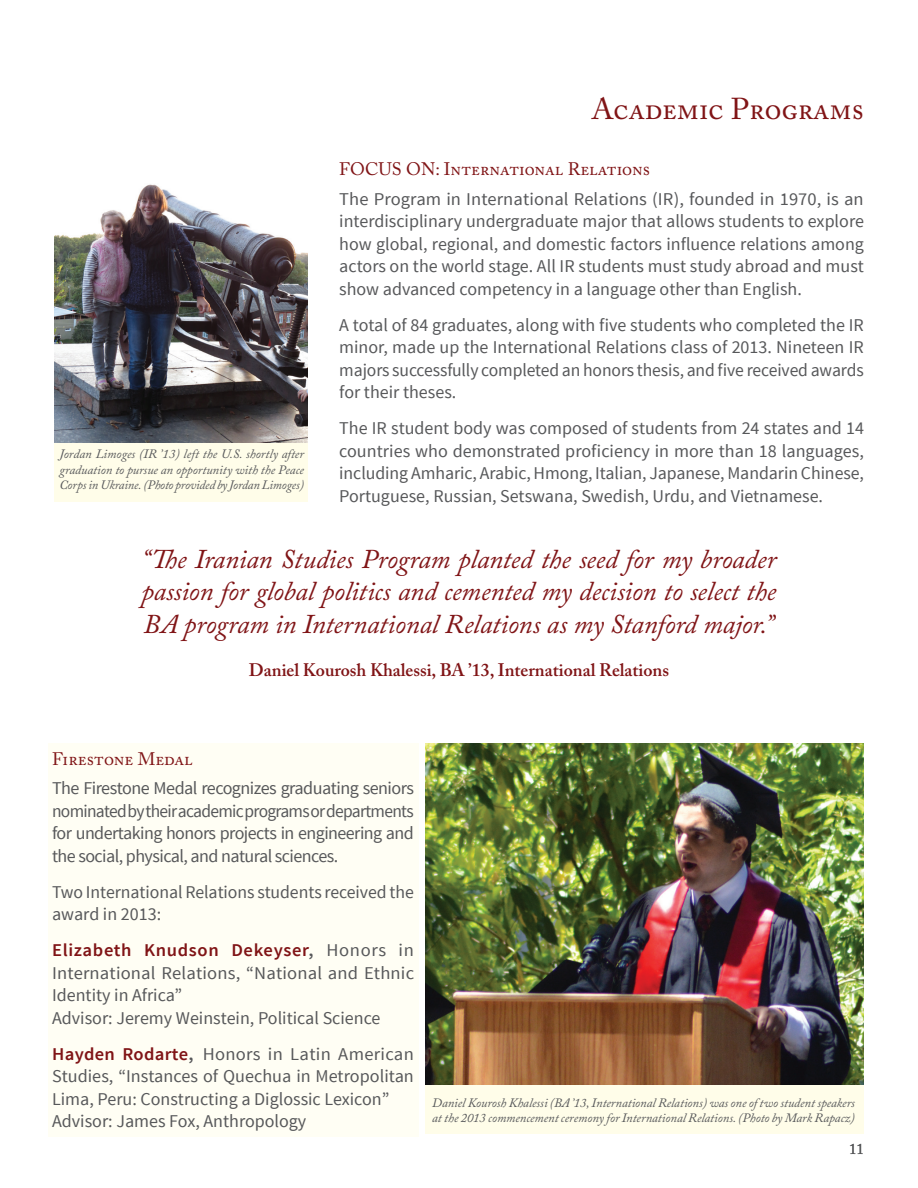
<style>
.page{position:relative;width:918px;height:1188px;background:#fff}
.page>*{position:absolute;margin:0;border:0;box-sizing:border-box;transform-origin:0 0}
.t1{font:30px "Adobe Caslon Pro";color:#801416}
.t2{font:italic 27px/32.4px "Adobe Caslon Pro";letter-spacing:-.005em;color:#801416;text-align:justify}
.t3{font:18px/22.5px "Source Sans Pro";color:#57585a;text-align:justify}
.t4{font:600 18px "Adobe Caslon Pro";color:#801416}
.t5{font:18px "Adobe Caslon Pro";color:#801416}
.t6{font:15px "Adobe Caslon Pro";color:#57585a}
.t7{font:italic 12.75px/15.3px "Adobe Caslon Pro";color:#57585a;text-align:justify}
.s1{font-weight:600;color:#801416}
.s2{font-weight:600}
</style>
<div class="page">
<div style="left:48px;top:743px;width:370px;height:393px;background:#fffef4"></div>
<div style="left:54px;top:443px;width:253px;height:59px;background:#fffde9"></div>
<img style="left:426px;top:743px;width:438px;height:343px">
<img style="left:54px;top:184px;width:253px;height:259px">
<div style="left:426px;top:1086px;width:438px;height:48px;background:#fffde9"></div>
<p class="t7" style="left:59px;top:446px;width:246px">Jordan Limoges (IR ’13) left the U.S. shortly after graduation to pursue an opportunity with the Peace Corps in Ukraine. (Photo provided by Jordan Limoges)</p>
<h1 class="t1" style="left:592px;top:91px;width:274px">Academic Programs</h1>
<p class="t5" style="left:339px;top:159px;width:312px">FOCUS ON: International Relations</p>
<p class="t3" style="left:339px;top:188px;width:526px">The Program in International Relations (IR), founded in 1970, is an interdisciplinary undergraduate major that allows students to explore how global, regional, and domestic factors influence relations among actors on the world stage. All IR students must study abroad and must show advanced competency in a language other than English.</p>
<p class="t3" style="left:339px;top:314px;width:526px">A total of 84 graduates, along with five students who completed the IR minor, made up the International Relations class of 2013. Nineteen IR majors successfully completed an honors thesis, and five received awards for their theses.</p>
<p class="t3" style="left:339px;top:417px;width:526px">The IR student body was composed of students from 24 states and 14 countries who demonstrated proficiency in more than 18 languages, including Amharic, Arabic, Hmong, Italian, Japanese, Mandarin Chinese, Portuguese, Russian, Setswana, Swedish, Urdu, and Vietnamese.</p>
<h2 class="t2" style="left:141px;top:542px;width:637px">“The Iranian Studies Program planted the seed for my broader passion for global politics and cemented my decision to select the BA program in International Relations as my Stanford major.”</h2>
<p class="t4" style="left:249px;top:659px;width:422px">Daniel Kourosh Khalessi, BA ’13, International Relations</p>
<p class="t5" style="left:52px;top:748px;width:142px">Firestone Medal</p>
<p class="t3" style="left:52px;top:778px;width:363px">The Firestone Medal recognizes graduating seniors nominated by their academic programs or departments for undertaking honors projects in engineering and the social, physical, and natural sciences.</p>
<p class="t3" style="left:52px;top:881px;width:363px">Two International Relations students received the award in 2013:</p>
<p class="t3" style="left:52px;top:940px;width:364px;text-align:left"><span class="s1">Elizabeth Knudson Dekeyser</span><span class="s2">,</span> Honors in International Relations, “National and Ethnic Identity in Africa”<br>Advisor: Jeremy Weinstein, Political Science</p>
<p class="t3" style="left:52px;top:1043px;width:363px;text-align:left"><span class="s1">Hayden Rodarte</span><span class="s2">,</span> Honors in Latin American Studies, “Instances of Quechua in Metropolitan Lima, Peru: Constructing a Diglossic Lexicon” Advisor: James Fox, Anthropology</p>
<p class="t7" style="left:432px;top:1095px;width:424px">Daniel Kourosh Khalessi (BA ’13, International Relations) was one of two student speakers at the 2013 commencement ceremony for International Relations. (Photo by Mark Rapacz)</p>
<p class="t6" style="left:849px;top:1140px;width:16px">11</p>
</div>
